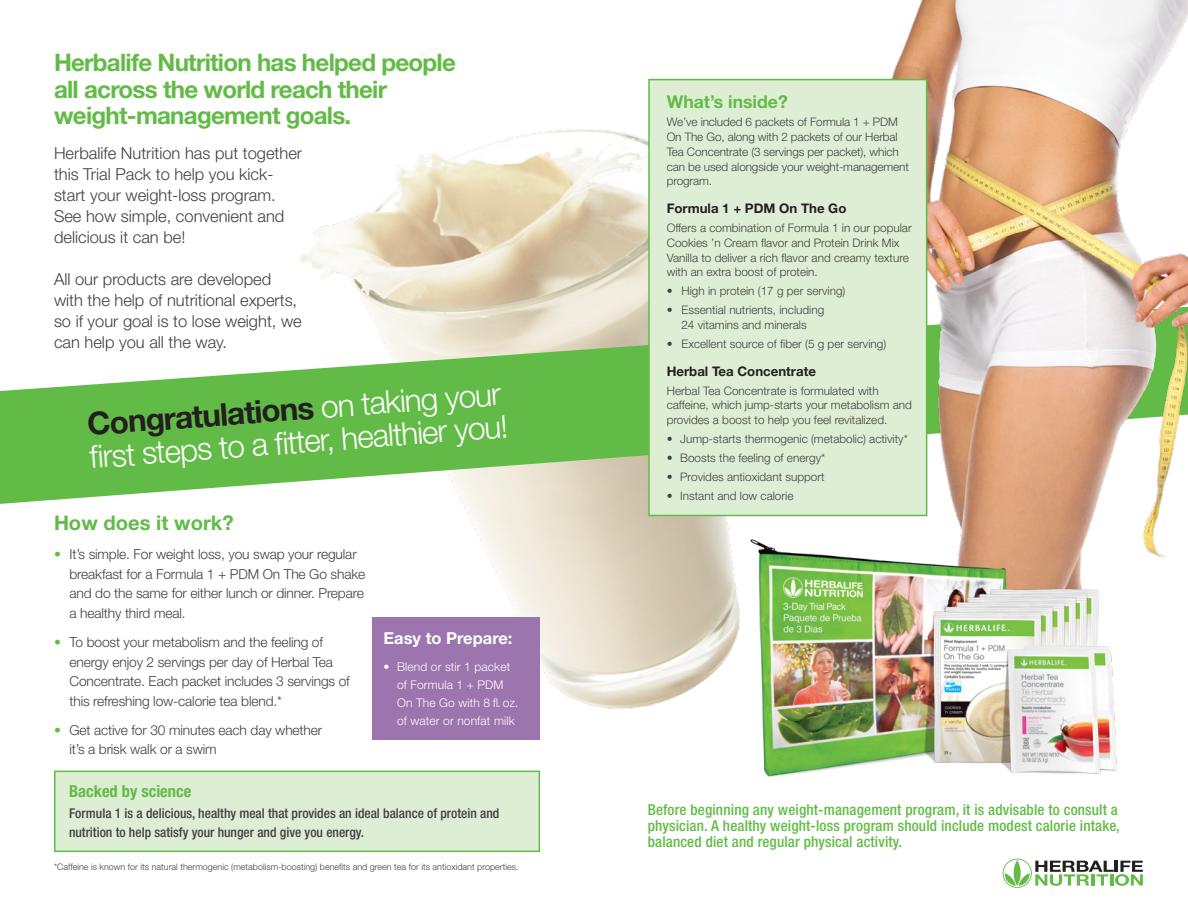
<style>
.page{position:relative;width:1188px;height:918px;background:#fff}
.page>*{position:absolute;margin:0;border:0;box-sizing:border-box;transform-origin:0 0}
.t1{font:300 31.5px/32.5px "Helvetica Neue LT Std";color:#fff}
.t2{font:700 24.15px/26.2px "Helvetica Neue LT Std";letter-spacing:-.03em;color:#62bb46}
.t3{font:700 20.25px "Helvetica Neue LT Std";color:#62bb46}
.t4{font:700 17.7px "Helvetica Neue LT Std";color:#62bb46}
.t5{font:300 16.5px/21px "Helvetica Neue LT Std";color:#414042}
.t6{font:700 condensed 16.5px "Helvetica Neue LT Std";color:#62bb46}
.t7{font:700 16.5px "Helvetica Neue LT Std";color:#fff}
.t8{font:500 condensed 15.15px/16.5px "Helvetica Neue LT Std";letter-spacing:.01em;color:#62bb46;text-align:justify}
.t9{font:300 13.8px/19.5px "Helvetica Neue LT Std";letter-spacing:-.01em;color:#414042}
.t10{font:500 condensed 13.5px/19.5px "Helvetica Neue LT Std";color:#414042}
.t11{font:700 13.2px "Helvetica Neue LT Std";color:#231f20}
.t12{font:300 12px/18px "Helvetica Neue LT Std";letter-spacing:.01em;color:#fff}
.t13{font:300 11.7px/14.7px "Helvetica Neue LT Std";color:#414042}
.t14{font:300 9px "Helvetica Neue LT Std";color:#414042}
.s1{font-weight:700;color:#231f20}
.s2{color:#62bb46}
</style>
<div class="page">
<img style="left:299px;top:129px;width:465px;height:611px">
<svg style="left:0;top:307px;width:648px;height:197px;fill:#62bb46"></svg>
<img style="left:794px;top:0;width:394px;height:558px">
<div style="left:648px;top:79px;width:279px;height:437px;background:#deeed4;border:2px solid #62bb46"></div>
<img style="left:718px;top:519px;width:437px;height:258px">
<svg style="left:1003px;top:859px;width:140px;height:29px"></svg>
<div style="left:55px;top:771px;width:484px;height:80px;background:#deeed4"></div>
<div style="left:54px;top:771px;width:486px;height:81px;border:2px solid #62bb46"></div>
<div style="left:373px;top:617px;width:167px;height:123px;background:#9c74ae"></div>
<h2 class="t2" style="left:54px;top:49px;width:403px">Herbalife Nutrition has helped people all across the world reach their weight-management goals.</h2>
<h3 class="t5" style="left:54px;top:142px;width:250px">Herbalife Nutrition has put together this Trial Pack to help you kick&shy;start your weight-loss program.<br>See how simple, convenient and delicious it can be!</h3>
<h3 class="t5" style="left:54px;top:268px;width:249px">All our products are developed with the help of nutritional experts, so if your goal is to lose weight, we can help you all the way.</h3>
<h1 class="t1" style="left:86px;top:407px;width:421px;rotate:-4deg"><span class="s1">Congratulations</span> on taking your fi rst steps to a fi tter, healthier you!</h1>
<h3 class="t3" style="left:54px;top:510px;width:181px">How does it work?</h3>
<p class="t9" style="left:70px;top:544px;width:297px;text-indent:-16px"><span class="s2">•</span> It’s simple. For weight loss, you swap your regular breakfast for a Formula 1 + PDM On The Go shake and do the same for either lunch or dinner. Prepare a healthy third meal.</p>
<p class="t9" style="left:70px;top:632px;width:282px;text-indent:-16px"><span class="s2">•</span> To boost your metabolism and the feeling of energy enjoy 2 servings per day of Herbal Tea Concentrate. Each packet includes 3 servings of this refreshing low-calorie tea blend.*</p>
<p class="t9" style="left:70px;top:720px;width:254px;text-indent:-16px"><span class="s2">•</span> Get active for 30 minutes each day whether it’s a brisk walk or a swim</p>
<h3 class="t7" style="left:384px;top:628px;width:130px">Easy to Prepare:</h3>
<p class="t12" style="left:397px;top:657px;width:123px;text-indent:-14px">• Blend or stir 1 packet of Formula 1 + PDM<br>On The Go with 8 fl. oz. of water or nonfat milk</p>
<h3 class="t4" style="left:667px;top:90px;width:123px">What’s inside?</h3>
<p class="t13" style="left:667px;top:115px;width:244px">We’ve included 6 packets of Formula 1 + PDM On The Go, along with 2 packets of our Herbal Tea Concentrate (3 servings per packet), which can be used alongside your weight-management program.</p>
<p class="t11" style="left:667px;top:200px;width:181px">Formula 1 + PDM On The Go</p>
<p class="t13" style="left:667px;top:220px;width:247px">Offers a combination of Formula 1 in our popular Cookies ’n Cream flavor and Protein Drink Mix Vanilla to deliver a rich flavor and creamy texture with an extra boost of protein.</p>
<p class="t13" style="left:667px;top:283px;width:180px">• High in protein (17 g per serving)</p>
<p class="t13" style="left:667px;top:302px;width:159px;text-align:center">• Essential nutrients, including<br>24 vitamins and minerals</p>
<p class="t13" style="left:667px;top:336px;width:221px">• Excellent source of fiber (5 g per serving)</p>
<p class="t11" style="left:667px;top:363px;width:151px">Herbal Tea Concentrate</p>
<p class="t13" style="left:667px;top:383px;width:247px">Herbal Tea Concentrate is formulated with caffeine, which jump-starts your metabolism and provides a boost to help you feel revitalized.</p>
<p class="t13" style="left:667px;top:431px;width:243px">• Jump-starts thermogenic (metabolic) activity*</p>
<p class="t13" style="left:667px;top:450px;width:160px">• Boosts the feeling of energy*</p>
<p class="t13" style="left:667px;top:469px;width:159px">• Provides antioxidant support</p>
<p class="t13" style="left:667px;top:488px;width:128px">• Instant and low calorie</p>
<h3 class="t6" style="left:69px;top:781px;width:124px">Backed by science</h3>
<p class="t10" style="left:69px;top:803px;width:432px">Formula 1 is a delicious, healthy meal that provides an ideal balance of protein and nutrition to help satisfy your hunger and give you energy.</p>
<p class="t8" style="left:648px;top:801px;width:473px">Before beginning any weight-management program, it is advisable to consult a physician. A healthy weight-loss program should include modest calorie intake, balanced diet and regular physical activity.</p>
<p class="t14" style="left:54px;top:862px;width:466px">*Caffeine is known for its natural thermogenic (metabolism-boosting) benefits and green tea for its antioxidant properties.</p>
</div>
